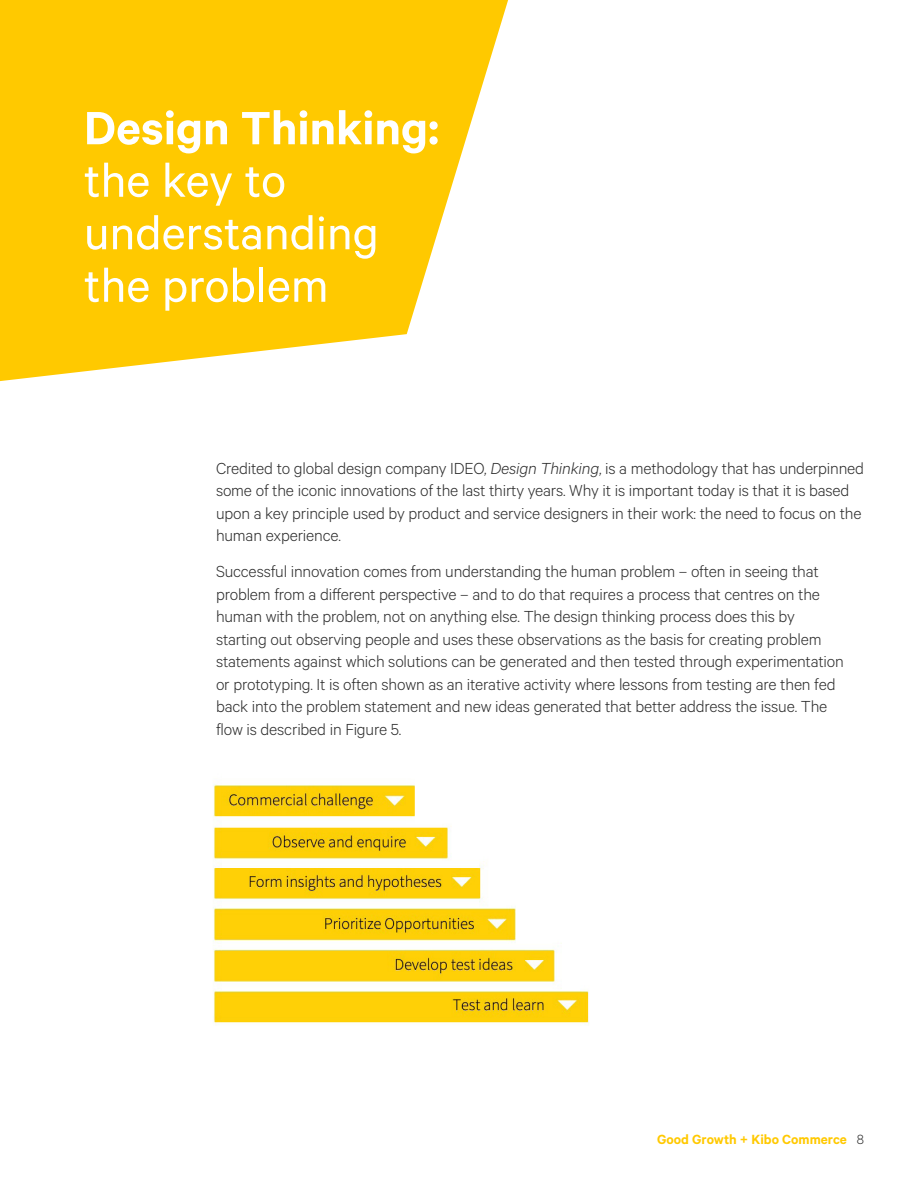
<style>
.page{position:relative;width:918px;height:1188px;background:#fff}
.page>*{position:absolute;margin:0;border:0;box-sizing:border-box;transform-origin:0 0}
.t1{font:52.5px/52.5px "Calibre";color:#fff}
.t2{font:600 52.5px "Calibre";color:#fff}
.t3{font:300 18px/22.5px "Calibre";letter-spacing:-.01em;color:#2b2b2b}
.t4{font:600 15px "Calibre";color:#ffc900}
.s1{font-style:italic}
.s2{font-weight:300;color:#2b2b2b}
</style>
<div class="page">
<svg style="left:0;top:0;width:508px;height:381px;fill:#ffc900"></svg>
<img style="left:213px;top:784px;width:376px;height:241px">
<h1 class="t2" style="left:84px;top:97px;width:357px">Design Thinking:</h1>
<h1 class="t1" style="left:84px;top:152px;width:296px">the key to understanding the problem</h1>
<p class="t3" style="left:216px;top:456px;width:650px">Credited to global design company IDEO, <span class="s1">Design Thinking</span>, is a methodology that has underpinned some of the iconic innovations of the last thirty years. Why it is important today is that it is based upon a key principle used by product and service designers in their work: the need to focus on the human experience.</p>
<p class="t3" style="left:216px;top:560px;width:629px">Successful innovation comes from understanding the human problem – often in seeing that problem from a different perspective – and to do that requires a process that centres on the human with the problem, not on anything else. The design thinking process does this by starting out observing people and uses these observations as the basis for creating problem statements against which solutions can be generated and then tested through experimentation or prototyping. It is often shown as an iterative activity where lessons from testing are then fed back into the problem statement and new ideas generated that better address the issue. The flow is described in Figure 5.</p>
<p class="t4" style="left:657px;top:1130px;width:208px">Good Growth + Kibo Commerce <span class="s2">8</span></p>
</div>
